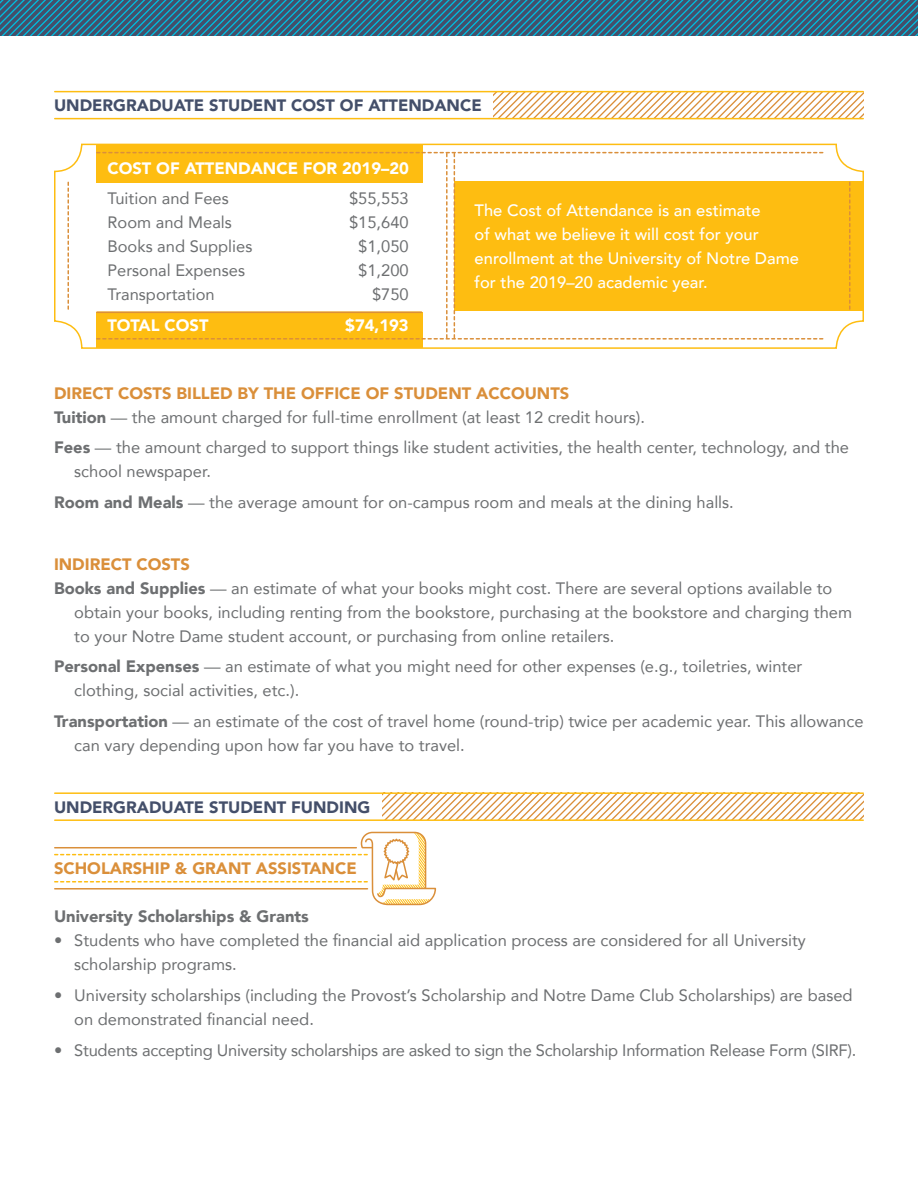
<style>
.page{position:relative;width:918px;height:1188px;background:#fff}
.page>*{position:absolute;margin:0;border:0;box-sizing:border-box;transform-origin:0 0}
.t1{font:25.8px "Cyclone Inline";color:#dd8b26}
.t2{font:16.5px/24px "Avenir";color:#6d6f71}
.t3{font:500 16.5px/24px "Avenir";color:#fff}
.t4{font:900 16.5px "Avenir";color:#444f6a}
.t5{font:900 16.5px "Avenir";color:#fff}
.t6{font:900 16.5px "Avenir";color:#da8f3a}
.t7{font:900 16.5px "Avenir";color:#6d6f71}
.s1{font-weight:900;color:#da8f3a}
.s2{font-weight:900}
</style>
<div class="page">
<svg style="left:0;top:0;width:918px;height:36px;background:#316c89"></svg>
<div style="left:96px;top:312px;width:326px;height:36px;background:#febd11"></div>
<div style="left:96px;top:144px;width:326px;height:38px;background:#febd11"></div>
<div style="left:455px;top:181px;width:409px;height:129px;background:#febd11"></div>
<svg style="left:382px;top:793px;width:482px;height:27px"></svg>
<svg style="left:55px;top:831px;width:382px;height:75px"></svg>
<svg style="left:97px;top:152px;width:726px;height:188px"></svg>
<hr style="left:97px;top:312px;width:325px;height:1px;background:#da8f3a">
<hr style="left:55px;top:819px;width:808px;height:2px;background:#febd11">
<hr style="left:55px;top:792px;width:808px;height:2px;background:#febd11">
<svg style="left:493px;top:91px;width:371px;height:27px"></svg>
<hr style="left:55px;top:118px;width:808px;height:1px;background:#febd11">
<hr style="left:55px;top:91px;width:808px;height:1px;background:#febd11">
<div style="left:54px;top:144px;width:810px;height:205px;border:2px solid #febd11;border-radius:27px"></div>
<svg style="left:849px;top:182px;width:1px;height:127px"></svg>
<svg style="left:68px;top:182px;width:1px;height:127px"></svg>
<p class="t4" style="left:54px;top:91px;width:429px">UNDERGRADUATE STUDENT COST OF ATTENDANCE</p>
<p class="t5" style="left:107px;top:154px;width:303px">COST OF ATTENDANCE FOR 2019–20</p>
<p class="t2" style="left:107px;top:186px;width:123px">Tuition and Fees</p>
<p class="t2" style="left:349px;top:186px;width:61px">$55,553</p>
<p class="t2" style="left:107px;top:210px;width:126px">Room and Meals</p>
<p class="t2" style="left:349px;top:210px;width:61px">$15,640</p>
<p class="t2" style="left:107px;top:234px;width:146px">Books and Supplies</p>
<p class="t2" style="left:358px;top:234px;width:52px">$1,050</p>
<p class="t2" style="left:107px;top:258px;width:139px">Personal Expenses</p>
<p class="t2" style="left:358px;top:258px;width:52px">$1,200</p>
<p class="t2" style="left:107px;top:282px;width:109px">Transportation</p>
<p class="t2" style="left:372px;top:282px;width:38px">$750</p>
<p class="t5" style="left:107px;top:311px;width:103px">TOTAL COST</p>
<p class="t5" style="left:345px;top:311px;width:65px">$74,193</p>
<p class="t3" style="left:475px;top:197px;width:326px">The Cost of Attendance is an estimate<br>of what we believe it will cost for your enrollment at the University of Notre Dame for the 2019–20 academic year.</p>
<p class="t2" style="left:54px;top:380px;width:593px"><span class="s1">DIRECT COSTS BILLED BY THE OFFICE OF STUDENT ACCOUNTS<br></span><span class="s2">Tuition</span> — the amount charged for full-time enrollment (at least 12 credit hours).</p>
<p class="t2" style="left:74px;top:435px;width:776px;text-indent:-20px"><span class="s2">Fees</span> — the amount charged to support things like student activities, the health center, technology, and the school newspaper.</p>
<p class="t2" style="left:54px;top:490px;width:681px"><span class="s2">Room and Meals</span> — the average amount for on-campus room and meals at the dining halls.</p>
<p class="t6" style="left:54px;top:550px;width:137px">INDIRECT COSTS</p>
<p class="t2" style="left:54px;top:575px;width:780px"><span class="s2">Books and Supplies</span> — an estimate of what your books might cost. There are several options available to</p>
<p class="t2" style="left:74px;top:599px;width:779px">obtain your books, including renting from the bookstore, purchasing at the bookstore and charging them</p>
<p class="t2" style="left:74px;top:623px;width:542px">to your Notre Dame student account, or purchasing from online retailers.</p>
<p class="t2" style="left:74px;top:654px;width:730px;text-indent:-20px"><span class="s2">Personal Expenses</span> — an estimate of what you might need for other expenses (e.g., toiletries, winter clothing, social activities, etc.).</p>
<p class="t2" style="left:74px;top:709px;width:791px;text-indent:-20px"><span class="s2">Transportation</span> — an estimate of the cost of travel home (round-trip) twice per academic year. This allowance can vary depending upon how far you have to travel.</p>
<p class="t4" style="left:54px;top:793px;width:318px">UNDERGRADUATE STUDENT FUNDING</p>
<p class="t6" style="left:54px;top:854px;width:304px">SCHOLARSHIP &amp; GRANT ASSISTANCE</p>
<p class="t7" style="left:54px;top:902px;width:256px">University Scholarships &amp; Grants</p>
<p class="t2" style="left:74px;top:928px;width:733px;text-indent:-20px">• Students who have completed the financial aid application process are considered for all University scholarship programs.</p>
<p class="t2" style="left:74px;top:983px;width:780px;text-indent:-20px">• University scholarships (including the Provost’s Scholarship and Notre Dame Club Scholarships) are based on demonstrated financial need.</p>
<p class="t2" style="left:54px;top:1037px;width:804px">• Students accepting University scholarships are asked to sign the Scholarship Information Release Form (SIRF).</p>
<h1 class="t1" style="left:398px;top:987px;width:9px">$</h1>
</div>
